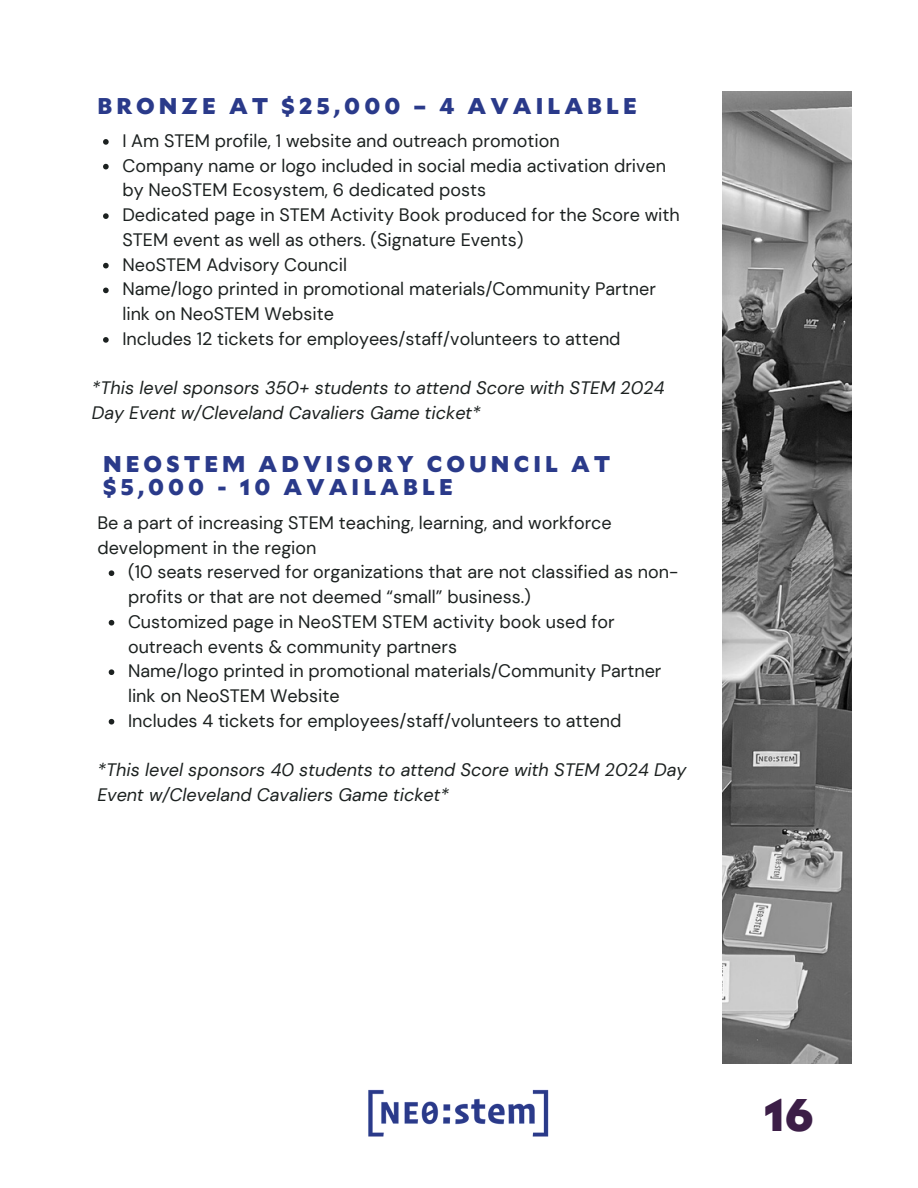
<style>
.page{position:relative;width:918px;height:1188px;background:#fff}
.page>*{position:absolute;margin:0;border:0;box-sizing:border-box;transform-origin:0 0}
.t1{font:900 45.45px "Mallory";color:#3c1e47}
.t2{font:900 22.65px/23.7px "Mallory";letter-spacing:.18em;color:#2a3a8a}
.t3{font:18px/24.8px "DM Sans";color:#1c2120}
.t4{font:italic 18px/24.8px "DM Sans";color:#1c2120}
</style>
<div class="page">
<img style="left:368px;top:1089px;width:181px;height:48px">
<svg style="left:103px;top:139px;width:6px;height:6px"></svg>
<svg style="left:103px;top:164px;width:6px;height:5px"></svg>
<svg style="left:103px;top:213px;width:6px;height:6px"></svg>
<svg style="left:103px;top:263px;width:6px;height:5px"></svg>
<svg style="left:103px;top:288px;width:6px;height:5px"></svg>
<svg style="left:103px;top:337px;width:6px;height:6px"></svg>
<svg style="left:109px;top:570px;width:5px;height:6px"></svg>
<svg style="left:109px;top:620px;width:5px;height:6px"></svg>
<svg style="left:109px;top:669px;width:5px;height:6px"></svg>
<svg style="left:109px;top:719px;width:5px;height:6px"></svg>
<img style="left:722px;top:92px;width:130px;height:972px">
<p class="t2" style="left:97px;top:93px;width:541px">BRONZE AT $25,000 – 4 AVAILABLE</p>
<p class="t3" style="left:122px;top:128px;width:439px">I Am STEM profile, 1 website and outreach promotion</p>
<p class="t3" style="left:122px;top:153px;width:545px">Company name or logo included in social media activation driven by NeoSTEM Ecosystem, 6 dedicated posts</p>
<p class="t3" style="left:122px;top:203px;width:559px">Dedicated page in STEM Activity Book produced for the Score with<br>STEM event as well as others. (Signature Events)</p>
<p class="t3" style="left:122px;top:252px;width:226px">NeoSTEM Advisory Council</p>
<p class="t3" style="left:122px;top:277px;width:535px">Name/logo printed in promotional materials/Community Partner link on NeoSTEM Website</p>
<p class="t3" style="left:122px;top:326px;width:500px">Includes 12 tickets for employees/staff/volunteers to attend</p>
<p class="t4" style="left:92px;top:376px;width:574px">*This level sponsors 350+ students to attend Score with STEM 2024<br>Day Event w/Cleveland Cavaliers Game ticket*</p>
<p class="t2" style="left:103px;top:451px;width:509px">NEOSTEM ADVISORY COUNCIL AT $5,000 - 10 AVAILABLE</p>
<p class="t3" style="left:97px;top:510px;width:516px">Be a part of increasing STEM teaching, learning, and workforce development in the region</p>
<p class="t3" style="left:128px;top:560px;width:552px">(10 seats reserved for organizations that are not classified as non&shy;profits or that are not deemed “small” business.)</p>
<p class="t3" style="left:128px;top:609px;width:488px">Customized page in NeoSTEM STEM activity book used for outreach events &amp; community partners</p>
<p class="t3" style="left:128px;top:659px;width:535px">Name/logo printed in promotional materials/Community Partner link on NeoSTEM Website</p>
<p class="t3" style="left:128px;top:708px;width:495px">Includes 4 tickets for employees/staff/volunteers to attend</p>
<p class="t4" style="left:97px;top:758px;width:591px">*This level sponsors 40 students to attend Score with STEM 2024 Day<br>Event w/Cleveland Cavaliers Game ticket*</p>
<p class="t1" style="left:764px;top:1082px;width:52px">16</p>
</div>
